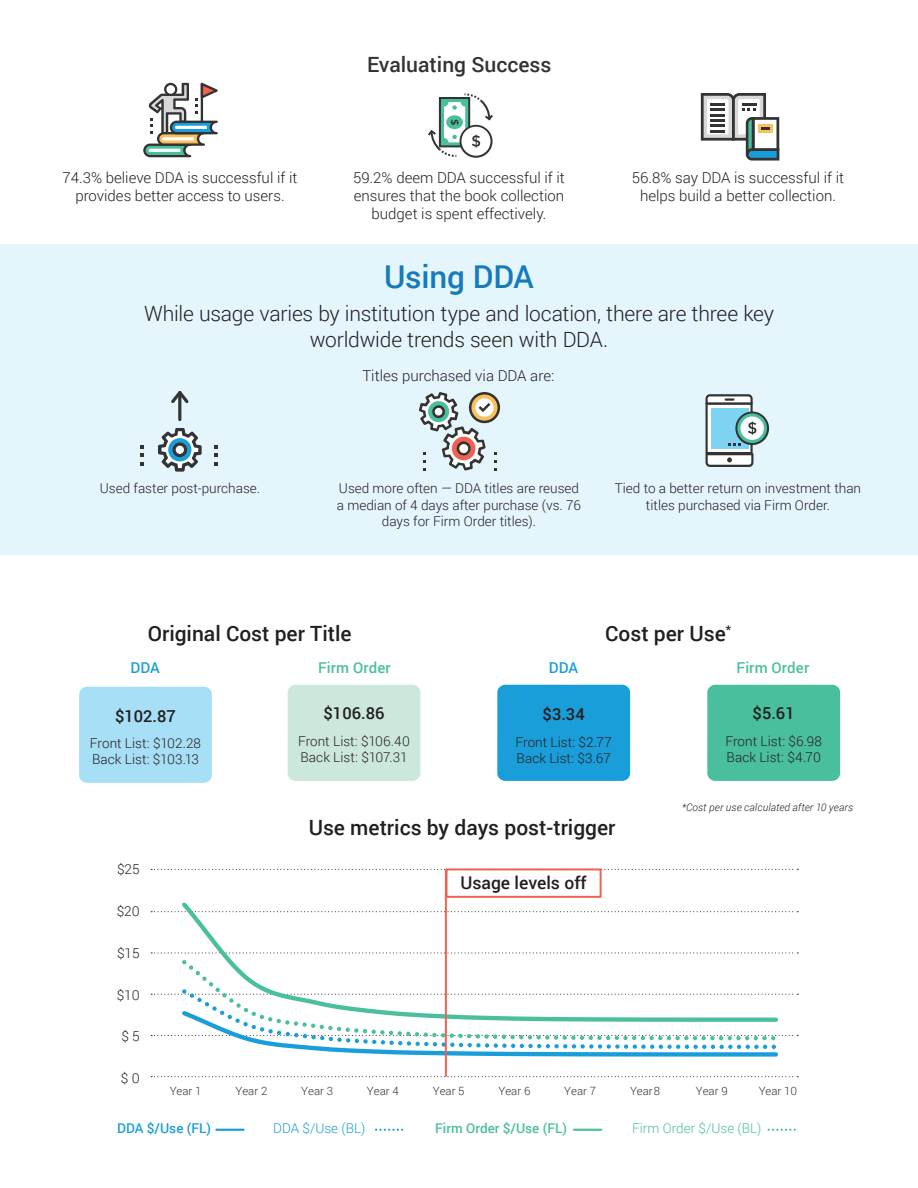
<style>
.page{position:relative;width:918px;height:1188px;background:#fff}
.page>*{position:absolute;margin:0;border:0;box-sizing:border-box;transform-origin:0 0}
.t1{font:500 31.5px "Roboto";letter-spacing:-.005em;color:#157bbb}
.t2{font:300 21px/25.2px "Roboto";letter-spacing:-.01em;color:#231f20;text-align:center}
.t3{font:500 21px "Roboto";color:#231f20}
.t4{font:500 21px "Roboto";color:#323332}
.t5{font:500 17.55px "Roboto";color:#231f20}
.t6{font:500 16.5px "Roboto";color:#231f20}
.t7{font:300 15px/18px "Roboto";color:#231f20;text-align:center}
.t8{font:500 15px "Roboto";letter-spacing:.01em;color:#4abf9e}
.t9{font:500 15px "Roboto";color:#199eda}
.t10{font:300 13.65px "Roboto";color:#231f20}
.t11{font:300 13.5px/16.2px "Roboto";color:#231f20;text-align:center}
.t12{font:300 13.5px "Roboto";color:#4abf9e}
.t13{font:500 13.5px "Roboto";color:#4abf9e}
.t14{font:500 13.5px "Roboto";color:#199eda}
.t15{font:300 13.5px "Roboto";color:#199eda}
.t16{font:300 11.4px "Roboto";color:#323332}
.t17{font:italic 300 10.5px "Roboto";letter-spacing:.015em;color:#231f20}
</style>
<div class="page">
<div style="left:0;top:244px;width:918px;height:310px;background:#e5f5fc"></div>
<svg style="left:143px;top:83px;width:75px;height:74px"></svg>
<svg style="left:428px;top:93px;width:65px;height:65px"></svg>
<svg style="left:701px;top:93px;width:78px;height:68px"></svg>
<svg style="left:419px;top:392px;width:81px;height:79px"></svg>
<svg style="left:158px;top:428px;width:44px;height:44px"></svg>
<hr style="left:178px;top:391px;width:3px;height:30px;background:#323332;border-radius:2px">
<svg style="left:171px;top:391px;width:18px;height:12px"></svg>
<div style="left:79px;top:687px;width:133px;height:96px;background:#a7dff6;border-radius:8px"></div>
<div style="left:497px;top:685px;width:133px;height:96px;background:#199eda;border-radius:8px"></div>
<div style="left:288px;top:685px;width:132px;height:96px;background:#cce8dd;border-radius:8px"></div>
<div style="left:707px;top:685px;width:133px;height:96px;background:#4abf9e;border-radius:8px"></div>
<svg style="left:151px;top:869px;width:647px;height:1px"></svg>
<svg style="left:151px;top:911px;width:647px;height:1px"></svg>
<svg style="left:151px;top:952px;width:647px;height:2px"></svg>
<svg style="left:151px;top:1076px;width:647px;height:1px"></svg>
<svg style="left:182px;top:902px;width:596px;height:58px"></svg>
<svg style="left:182px;top:960px;width:263px;height:29px"></svg>
<hr style="left:215px;top:1129px;width:30px;height:2px;background:#199eda">
<hr style="left:573px;top:1129px;width:29px;height:2px;background:#4abf9e">
<hr style="left:445px;top:869px;width:2px;height:208px;background:#f16050">
<svg style="left:151px;top:989px;width:647px;height:68px"></svg>
<svg style="left:375px;top:1129px;width:28px;height:2px"></svg>
<svg style="left:768px;top:1129px;width:28px;height:2px"></svg>
<div style="left:446px;top:869px;width:156px;height:29px;background:#fff;border:2px solid #f16050"></div>
<svg style="left:706px;top:394px;width:63px;height:73px"></svg>
<p class="t4" style="left:367px;top:50px;width:186px">Evaluating Success</p>
<p class="t7" style="left:63px;top:168px;width:236px">74.3% believe DDA is successful if it provides better access to users.</p>
<p class="t7" style="left:353px;top:168px;width:213px">59.2% deem DDA successful if it ensures that the book collection budget is spent effectively.</p>
<p class="t7" style="left:632px;top:168px;width:214px">56.8% say DDA is successful if it helps build a better collection.</p>
<p class="t1" style="left:384px;top:255px;width:151px">Using DDA</p>
<p class="t2" style="left:144px;top:301px;width:631px">While usage varies by institution type and location, there are three key worldwide trends seen with DDA.</p>
<p class="t7" style="left:362px;top:366px;width:193px">Titles purchased via DDA are:</p>
<p class="t11" style="left:100px;top:480px;width:162px">Used faster post-purchase.</p>
<p class="t11" style="left:337px;top:480px;width:246px">Used more often — DDA titles are reused a median of 4 days after purchase (vs. 76 days for Firm Order titles).</p>
<p class="t11" style="left:615px;top:480px;width:248px">Tied to a better return on investment than titles purchased via Firm Order.</p>
<p class="t3" style="left:148px;top:619px;width:205px">Original Cost per Title</p>
<p class="t3" style="left:605px;top:619px;width:127px">Cost per Use<sup>*</sup></p>
<p class="t9" style="left:130px;top:657px;width:31px">DDA</p>
<p class="t8" style="left:318px;top:657px;width:74px">Firm Order</p>
<p class="t6" style="left:115px;top:705px;width:62px">$102.87</p>
<p class="t11" style="left:90px;top:734px;width:113px">Front List: $102.28</p>
<p class="t11" style="left:92px;top:750px;width:109px">Back List: $103.13</p>
<p class="t9" style="left:549px;top:657px;width:31px">DDA</p>
<p class="t8" style="left:737px;top:657px;width:74px">Firm Order</p>
<p class="t6" style="left:753px;top:702px;width:44px">$5.61</p>
<p class="t11" style="left:725px;top:733px;width:98px">Front List: $6.98</p>
<p class="t11" style="left:727px;top:749px;width:96px">Back List: $4.70</p>
<p class="t17" style="left:682px;top:800px;width:173px">*Cost per use calculated after 10 years</p>
<p class="t6" style="left:324px;top:702px;width:62px">$106.86</p>
<p class="t11" style="left:298px;top:733px;width:113px">Front List: $106.40</p>
<p class="t11" style="left:300px;top:749px;width:109px">Back List: $107.31</p>
<p class="t6" style="left:543px;top:703px;width:44px">$3.34</p>
<p class="t11" style="left:515px;top:734px;width:98px">Front List: $2.77</p>
<p class="t11" style="left:517px;top:750px;width:96px">Back List: $3.67</p>
<p class="t10" style="left:117px;top:859px;width:24px">$25</p>
<p class="t10" style="left:117px;top:901px;width:25px">$20</p>
<p class="t10" style="left:117px;top:943px;width:24px">$15</p>
<p class="t10" style="left:117px;top:985px;width:25px">$10</p>
<p class="t10" style="left:121px;top:1027px;width:20px">$ 5</p>
<p class="t10" style="left:121px;top:1069px;width:20px">$ 0</p>
<p class="t3" style="left:309px;top:813px;width:308px">Use metrics by days post-trigger</p>
<p class="t5" style="left:460px;top:871px;width:128px">Usage levels off</p>
<p class="t16" style="left:170px;top:1083px;width:33px">Year 1</p>
<p class="t16" style="left:235px;top:1083px;width:33px">Year 2</p>
<p class="t16" style="left:301px;top:1083px;width:33px">Year 3</p>
<p class="t16" style="left:367px;top:1083px;width:33px">Year 4</p>
<p class="t16" style="left:433px;top:1083px;width:33px">Year 5</p>
<p class="t16" style="left:499px;top:1083px;width:33px">Year 6</p>
<p class="t16" style="left:564px;top:1083px;width:33px">Year 7</p>
<p class="t16" style="left:630px;top:1083px;width:32px">Year 8</p>
<p class="t16" style="left:696px;top:1083px;width:33px">Year 9</p>
<p class="t16" style="left:759px;top:1083px;width:40px">Year 10</p>
<p class="t14" style="left:117px;top:1119px;width:95px">DDA $/Use (FL)</p>
<p class="t15" style="left:273px;top:1119px;width:94px">DDA $/Use (BL)</p>
<p class="t12" style="left:632px;top:1119px;width:131px">Firm Order $/Use (BL)</p>
<p class="t13" style="left:435px;top:1119px;width:134px">Firm Order $/Use (FL)</p>
</div>
